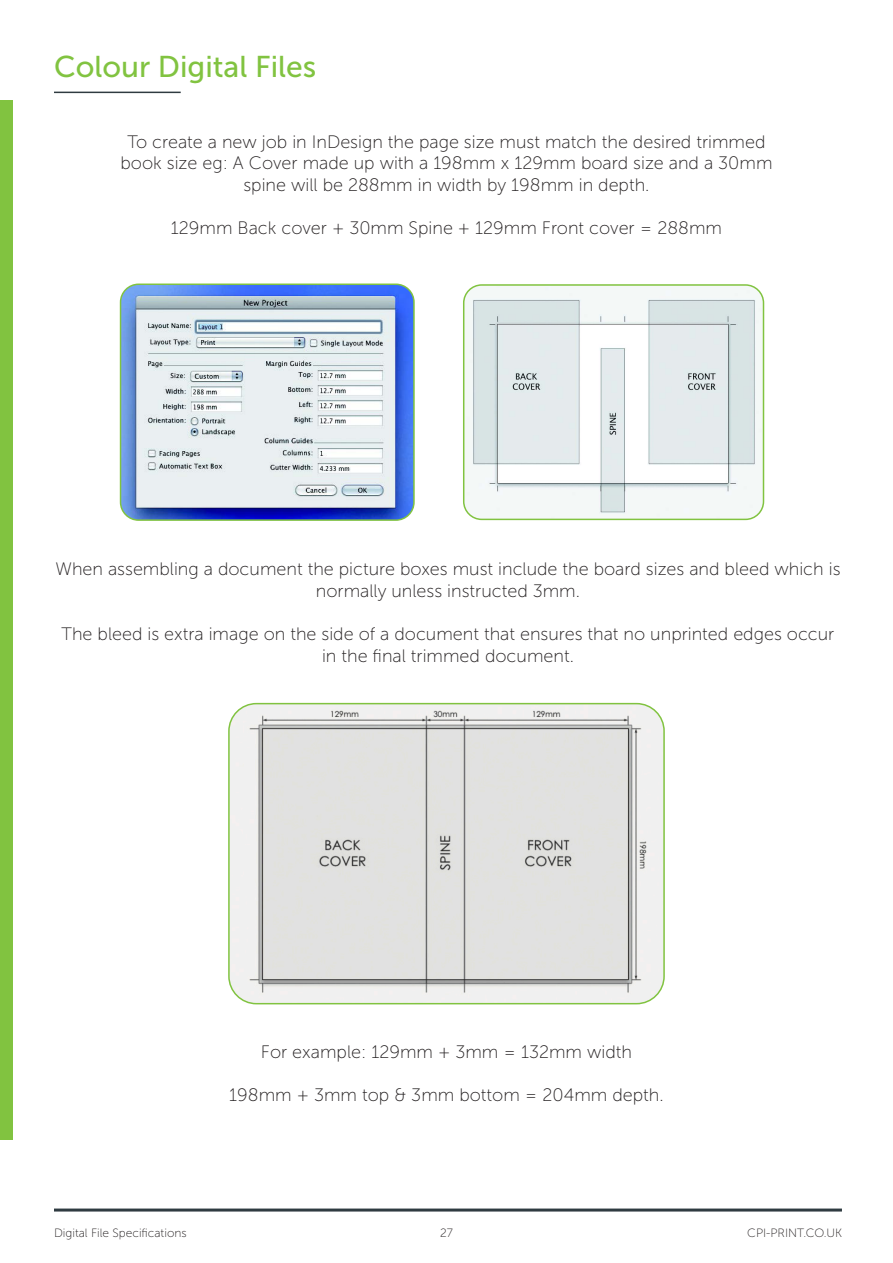
<style>
.page{position:relative;width:893px;height:1263px;background:#fff}
.page>*{position:absolute;margin:0;border:0;box-sizing:border-box;transform-origin:0 0}
.t1{font:30px "Museo Sans 500";color:#81c340}
.t2{font:18px/21.6px "Museo Sans 100";color:#231f20;text-align:center}
.t3{font:12px "Museo Sans 100";color:#231f20}
</style>
<div class="page">
<hr style="left:54px;top:1208px;width:788px;height:3px;background:#2f3b41">
<div style="left:0;top:100px;width:13px;height:1040px;background:#81c340"></div>
<hr style="left:54px;top:92px;width:127px;height:1px;background:#2f3b41">
<img style="left:121px;top:286px;width:291px;height:232px">
<div style="left:120px;top:283px;width:295px;height:238px;border:2px solid #81c340;border-radius:18px"></div>
<img style="left:464px;top:287px;width:299px;height:232px">
<div style="left:463px;top:284px;width:301px;height:236px;border:2px solid #81c340;border-radius:18px"></div>
<img style="left:231px;top:706px;width:431px;height:298px">
<div style="left:228px;top:703px;width:437px;height:301px;border:2px solid #81c340;border-radius:27px"></div>
<p class="t1" style="left:54px;top:50px;width:264px">Colour Digital Files</p>
<p class="t2" style="left:127px;top:131px;width:639px">To create a new job in InDesign the page size must match the desired trimmed</p>
<p class="t2" style="left:120px;top:152px;width:654px">book size eg: A Cover made up with a 198mm x 129mm board size and a 30mm</p>
<p class="t2" style="left:243px;top:174px;width:408px">spine will be 288mm in width by 198mm in depth.</p>
<p class="t2" style="left:171px;top:217px;width:553px">129mm Back cover + 30mm Spine + 129mm Front cover = 288mm</p>
<p class="t2" style="left:55px;top:558px;width:786px">When assembling a document the picture boxes must include the board sizes and bleed which is normally unless instructed 3mm.</p>
<p class="t2" style="left:62px;top:623px;width:774px">The bleed is extra image on the side of a document that ensures that no unprinted edges occur in the final trimmed document.</p>
<p class="t2" style="left:261px;top:1041px;width:373px">For example: 129mm + 3mm = 132mm width</p>
<p class="t2" style="left:229px;top:1084px;width:436px">198mm + 3mm top &amp; 3mm bottom = 204mm depth.</p>
<p class="t3" style="left:54px;top:1227px;width:134px">Digital File Specifications</p>
<p class="t3" style="left:440px;top:1227px;width:14px">27</p>
<p class="t3" style="left:747px;top:1227px;width:96px">CPI-PRINT.CO.UK</p>
</div>
